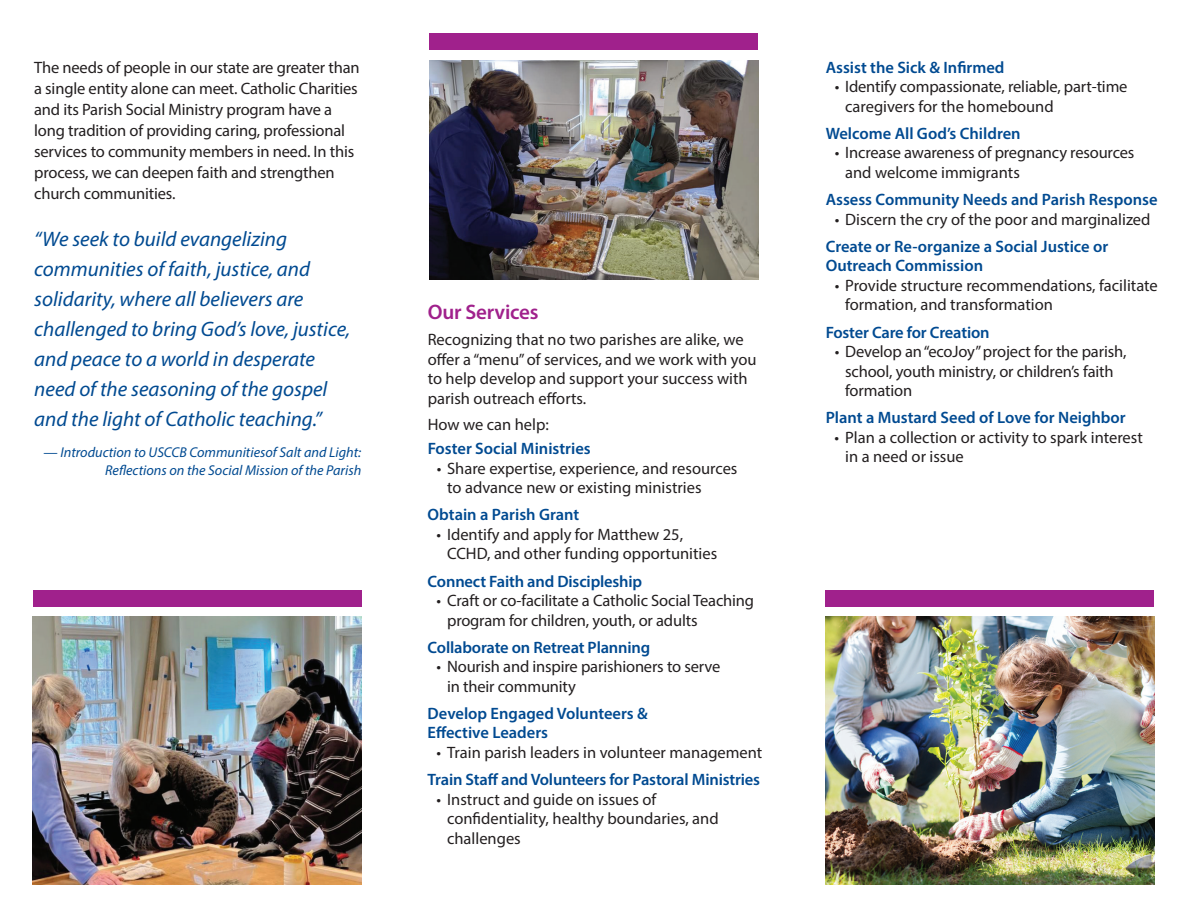
<style>
.page{position:relative;width:1188px;height:918px;background:#fff}
.page>*{position:absolute;margin:0;border:0;box-sizing:border-box;transform-origin:0 0}
.t1{font:italic 21px/30px "Myriad Pro";color:#014a91}
.t2{font:600 21px "Myriad Pro";letter-spacing:-.01em;color:#a0218c}
.t3{font:16.5px/19.5px "Myriad Pro";letter-spacing:-.005em;color:#231f20}
.t4{font:600 16.5px/19.5px "Myriad Pro";color:#014a91}
.t5{font:italic 14.25px/18px "Myriad Pro";color:#014a91;text-align:right}
</style>
<div class="page">
<div style="left:826px;top:590px;width:328px;height:17px;background:#a0218c"></div>
<img style="left:430px;top:60px;width:328px;height:220px">
<img style="left:826px;top:617px;width:328px;height:267px">
<img style="left:33px;top:617px;width:328px;height:267px">
<div style="left:33px;top:590px;width:328px;height:17px;background:#a0218c"></div>
<div style="left:430px;top:34px;width:328px;height:16px;background:#a0218c"></div>
<p class="t3" style="left:34px;top:57px;width:327px;line-height:21px">The needs of people in our state are greater than a single entity alone can meet. Catholic Charities and its Parish Social Ministry program have a long tradition of providing caring, professional services to community members in need. In this process, we can deepen faith and strengthen church communities.</p>
<p class="t1" style="left:34px;top:224px;width:318px">“We seek to build evangelizing communities of faith, justice, and solidarity, where all believers are challenged to bring God’s love, justice, and peace to a world in desperate need of the seasoning of the gospel and the light of Catholic teaching.”</p>
<p class="t5" style="left:44px;top:443px;width:319px">— Introduction to USCCB Communitiesof Salt and Light:<br>Reflections on the Social Mission of the Parish</p>
<p class="t2" style="left:428px;top:299px;width:113px">Our Services</p>
<p class="t3" style="left:428px;top:330px;width:330px">Recognizing that no two parishes are alike, we offer a “menu” of services, and we work with you to help develop and support your success with parish outreach efforts.</p>
<p class="t3" style="left:428px;top:415px;width:123px">How we can help:</p>
<p class="t4" style="left:428px;top:438px;width:165px">Foster Social Ministries</p>
<p class="t3" style="left:447px;top:458px;width:292px;text-indent:-10px">• Share expertise, experience, and resources to advance new or existing ministries</p>
<p class="t4" style="left:428px;top:505px;width:153px">Obtain a Parish Grant</p>
<p class="t3" style="left:447px;top:524px;width:272px;text-indent:-10px">• Identify and apply for Matthew 25,<br>CCHD, and other funding opportunities</p>
<p class="t4" style="left:428px;top:571px;width:216px">Connect Faith and Discipleship</p>
<p class="t3" style="left:447px;top:590px;width:309px;text-indent:-10px">• Craft or co-facilitate a Catholic Social Teaching program for children, youth, or adults</p>
<p class="t4" style="left:428px;top:637px;width:224px">Collaborate on Retreat Planning</p>
<p class="t3" style="left:447px;top:657px;width:275px;text-indent:-10px">• Nourish and inspire parishioners to serve in their community</p>
<p class="t4" style="left:428px;top:703px;width:222px">Develop Engaged Volunteers &amp;<br>Effective Leaders</p>
<p class="t3" style="left:437px;top:742px;width:327px">• Train parish leaders in volunteer management</p>
<p class="t4" style="left:428px;top:770px;width:334px">Train Staff and Volunteers for Pastoral Ministries</p>
<p class="t3" style="left:447px;top:789px;width:273px;text-indent:-10px">• Instruct and guide on issues of confidentiality, healthy boundaries, and challenges</p>
<p class="t4" style="left:826px;top:57px;width:180px">Assist the Sick &amp; Infirmed</p>
<p class="t3" style="left:845px;top:77px;width:284px;text-indent:-10px">• Identify compassionate, reliable, part-time caregivers for the homebound</p>
<p class="t4" style="left:826px;top:123px;width:196px">Welcome All God’s Children</p>
<p class="t3" style="left:845px;top:143px;width:291px;text-indent:-10px">• Increase awareness of pregnancy resources and welcome immigrants</p>
<p class="t4" style="left:826px;top:189px;width:333px">Assess Community Needs and Parish Response</p>
<p class="t3" style="left:835px;top:209px;width:317px">• Discern the cry of the poor and marginalized</p>
<p class="t4" style="left:826px;top:236px;width:284px">Create or Re-organize a Social Justice or<br>Outreach Commission</p>
<p class="t3" style="left:845px;top:275px;width:314px;text-indent:-10px">• Provide structure recommendations, facilitate formation, and transformation</p>
<p class="t4" style="left:826px;top:322px;width:166px">Foster Care for Creation</p>
<p class="t3" style="left:845px;top:342px;width:283px;text-indent:-10px">• Develop an “ecoJoy” project for the parish, school, youth ministry, or children’s faith formation</p>
<p class="t4" style="left:826px;top:408px;width:302px">Plant a Mustard Seed of Love for Neighbor</p>
<p class="t3" style="left:845px;top:427px;width:299px;text-indent:-10px">• Plan a collection or activity to spark interest in a need or issue</p>
</div>
